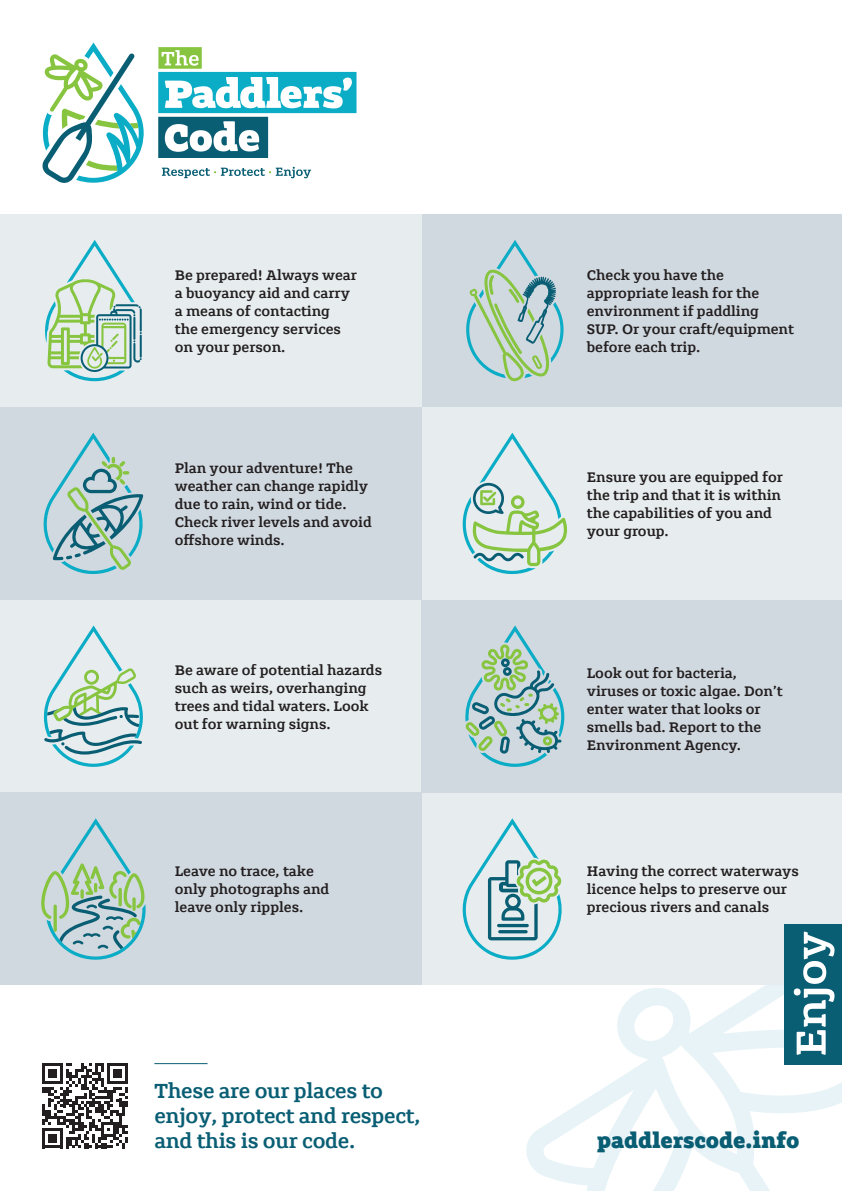
<style>
.page{position:relative;width:842px;height:1191px;background:#fff}
.page>*{position:absolute;margin:0;border:0;box-sizing:border-box;transform-origin:0 0}
.t1{font:700 23px "Grueber";letter-spacing:-.01em;color:#095e74}
.t2{font:22px/25px "Grueber";letter-spacing:-.01em;color:#095e74}
.t3{font:15px/18px "Grueber";color:#231f20}
</style>
<div class="page">
<svg style="left:526px;top:985px;width:316px;height:206px"></svg>
<div style="left:421px;top:214px;width:421px;height:193px;background:#d1d9e0"></div>
<div style="left:0;top:600px;width:421px;height:192px;background:#e7edef"></div>
<div style="left:421px;top:792px;width:421px;height:193px;background:#e7edef"></div>
<div style="left:421px;top:407px;width:421px;height:193px;background:#e7edef"></div>
<div style="left:421px;top:600px;width:421px;height:192px;background:#d1d9e0"></div>
<div style="left:0;top:407px;width:421px;height:193px;background:#d1d9e0"></div>
<div style="left:0;top:792px;width:421px;height:193px;background:#d1d9e0"></div>
<div style="left:0;top:214px;width:421px;height:193px;background:#e7edef"></div>
<svg style="left:44px;top:625px;width:99px;height:142px"></svg>
<svg style="left:465px;top:625px;width:100px;height:142px"></svg>
<svg style="left:41px;top:818px;width:105px;height:141px"></svg>
<svg style="left:45px;top:240px;width:97px;height:141px"></svg>
<svg style="left:466px;top:240px;width:98px;height:141px"></svg>
<svg style="left:43px;top:432px;width:100px;height:142px"></svg>
<svg style="left:462px;top:432px;width:105px;height:142px"></svg>
<svg style="left:43px;top:1063px;width:85px;height:85px"></svg>
<hr style="left:154px;top:1063px;width:54px;height:1px;background:#095e74">
<div style="left:785px;top:924px;width:57px;height:140px;background:#095e74"></div>
<svg style="left:794px;top:931px;width:40px;height:123px"></svg>
<svg style="left:162px;top:167px;width:149px;height:11px"></svg>
<svg style="left:42px;top:43px;width:102px;height:140px"></svg>
<svg style="left:158px;top:47px;width:198px;height:111px"></svg>
<svg style="left:462px;top:818px;width:100px;height:141px"></svg>
<p class="t3" style="left:175px;top:267px;width:184px">Be prepared! Always wear a buoyancy aid and carry a means of contacting<br>the emergency services on your person.</p>
<p class="t3" style="left:587px;top:267px;width:209px">Check you have the appropriate leash for the environment if paddling<br>SUP. Or your craft/equipment before each trip.</p>
<p class="t3" style="left:175px;top:459px;width:198px">Plan your adventure! The weather can change rapidly due to rain, wind or tide.<br>Check river levels and avoid offshore winds.</p>
<p class="t3" style="left:587px;top:468px;width:198px">Ensure you are equipped for the trip and that it is within the capabilities of you and your group.</p>
<p class="t3" style="left:175px;top:661px;width:209px">Be aware of potential hazards such as weirs, overhanging trees and tidal waters. Look out for warning signs.</p>
<p class="t3" style="left:587px;top:665px;width:197px">Look out for bacteria, viruses or toxic algae. Don’t enter water that looks or smells bad. Report to the<br>Environment Agency.</p>
<p class="t3" style="left:175px;top:863px;width:156px">Leave no trace, take only photographs and leave only ripples.</p>
<h2 class="t2" style="left:154px;top:1079px;width:268px">These are our places to enjoy, protect and respect, and this is our code.</h2>
<p class="t3" style="left:587px;top:863px;width:213px">Having the correct waterways licence helps to preserve our precious rivers and canals</p>
<h1 class="t1" style="left:597px;top:1131px;width:204px">paddlerscode.info</h1>
</div>
